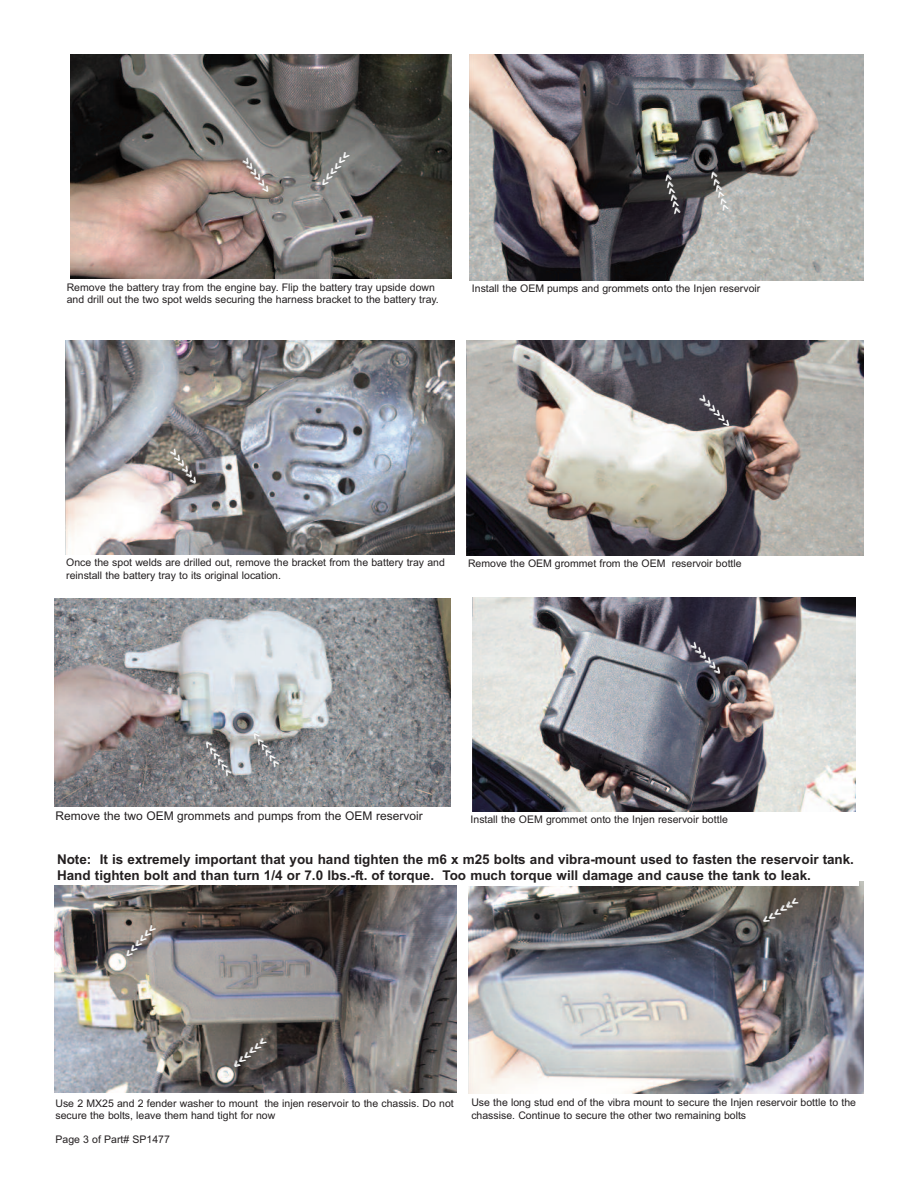
<style>
.page{position:relative;width:918px;height:1188px;background:#fff}
.page>*{position:absolute;margin:0;border:0;box-sizing:border-box;transform-origin:0 0}
.t1{font:700 13.5px/16.2px "Arial";color:#231f20}
.t2{font:12px "Arial";color:#231f20}
.t3{font:10.5px/12.6px "Arial";color:#231f20}
.t4{font:700 10.5px "Century Gothic";color:#fff}
.t5{font:700 10.5px "Century Gothic";color:#ccc}
</style>
<div class="page">
<img style="left:65px;top:341px;width:389px;height:213px">
<img style="left:70px;top:54px;width:382px;height:224px">
<img style="left:469px;top:882px;width:395px;height:212px">
<img style="left:470px;top:54px;width:394px;height:226px">
<img style="left:472px;top:597px;width:383px;height:214px">
<div style="left:56px;top:853px;width:803px;height:32px;background:#fff"></div>
<img style="left:54px;top:886px;width:403px;height:207px">
<img style="left:54px;top:599px;width:397px;height:208px">
<img style="left:467px;top:341px;width:397px;height:215px">
<p class="t4" style="left:249px;top:155px;width:42px;rotate:54deg">&gt;&gt;&gt;&gt;&gt;&gt;</p>
<p class="t4" style="left:353px;top:157px;width:42px;rotate:128deg">&gt;&gt;&gt;&gt;&gt;&gt;</p>
<p class="t3" style="left:67px;top:281px;width:374px">Remove the battery tray from the engine bay. Flip the battery tray upside down and drill out the two spot welds securing the harness bracket to the battery tray.</p>
<p class="t5" style="left:672px;top:215px;width:42px;rotate:-105deg">&gt;&gt;&gt;&gt;&gt;&gt;</p>
<p class="t4" style="left:720px;top:213px;width:42px;rotate:-109deg">&gt;&gt;&gt;&gt;&gt;&gt;</p>
<p class="t3" style="left:472px;top:282px;width:290px">Install the OEM pumps and grommets onto the Injen reservoir</p>
<p class="t4" style="left:177px;top:446px;width:42px;rotate:54deg">&gt;&gt;&gt;&gt;&gt;&gt;</p>
<p class="t4" style="left:706px;top:392px;width:42px;rotate:47deg">&gt;&gt;&gt;&gt;&gt;&gt;</p>
<p class="t3" style="left:66px;top:556px;width:380px">Once the spot welds are drilled out, remove the bracket from the battery tray and reinstall the battery tray to its original location.</p>
<p class="t4" style="left:225px;top:779px;width:42px;rotate:-125deg">&gt;&gt;&gt;&gt;&gt;&gt;</p>
<p class="t4" style="left:272px;top:770px;width:42px;rotate:-125deg">&gt;&gt;&gt;&gt;&gt;&gt;</p>
<p class="t2" style="left:56px;top:809px;width:369px">Remove the two OEM grommets and pumps from the OEM reservoir</p>
<p class="t3" style="left:468px;top:558px;width:275px">Remove the OEM grommet from the OEM reservoir bottle</p>
<p class="t4" style="left:697px;top:640px;width:42px;rotate:47deg">&gt;&gt;&gt;&gt;&gt;&gt;</p>
<p class="t3" style="left:471px;top:813px;width:259px">Install the OEM grommet onto the Injen reservoir bottle</p>
<p class="t1" style="left:57px;top:851px;width:799px">Note: It is extremely important that you hand tighten the m6 x m25 bolts and vibra-mount used to fasten the reservoir tank.<br>Hand tighten bolt and than turn 1/4 or 7.0 lbs.-ft. of torque. Too much torque will damage and cause the tank to leak.</p>
<p class="t4" style="left:159px;top:930px;width:42px;rotate:132deg">&gt;&gt;&gt;&gt;&gt;&gt;</p>
<p class="t4" style="left:801px;top:905px;width:42px;rotate:147deg">&gt;&gt;&gt;&gt;&gt;&gt;</p>
<p class="t4" style="left:269px;top:1045px;width:42px;rotate:139deg">&gt;&gt;&gt;&gt;&gt;&gt;</p>
<p class="t3" style="left:56px;top:1097px;width:400px">Use 2 MX25 and 2 fender washer to mount the injen reservoir to the chassis. Do not secure the bolts, leave them hand tight for now</p>
<p class="t3" style="left:56px;top:1133px;width:116px">Page 3 of Part# SP1477</p>
<p class="t3" style="left:471px;top:1096px;width:386px">Use the long stud end of the vibra mount to secure the Injen reservoir bottle to the chassise. Continue to secure the other two remaining bolts</p>
</div>
